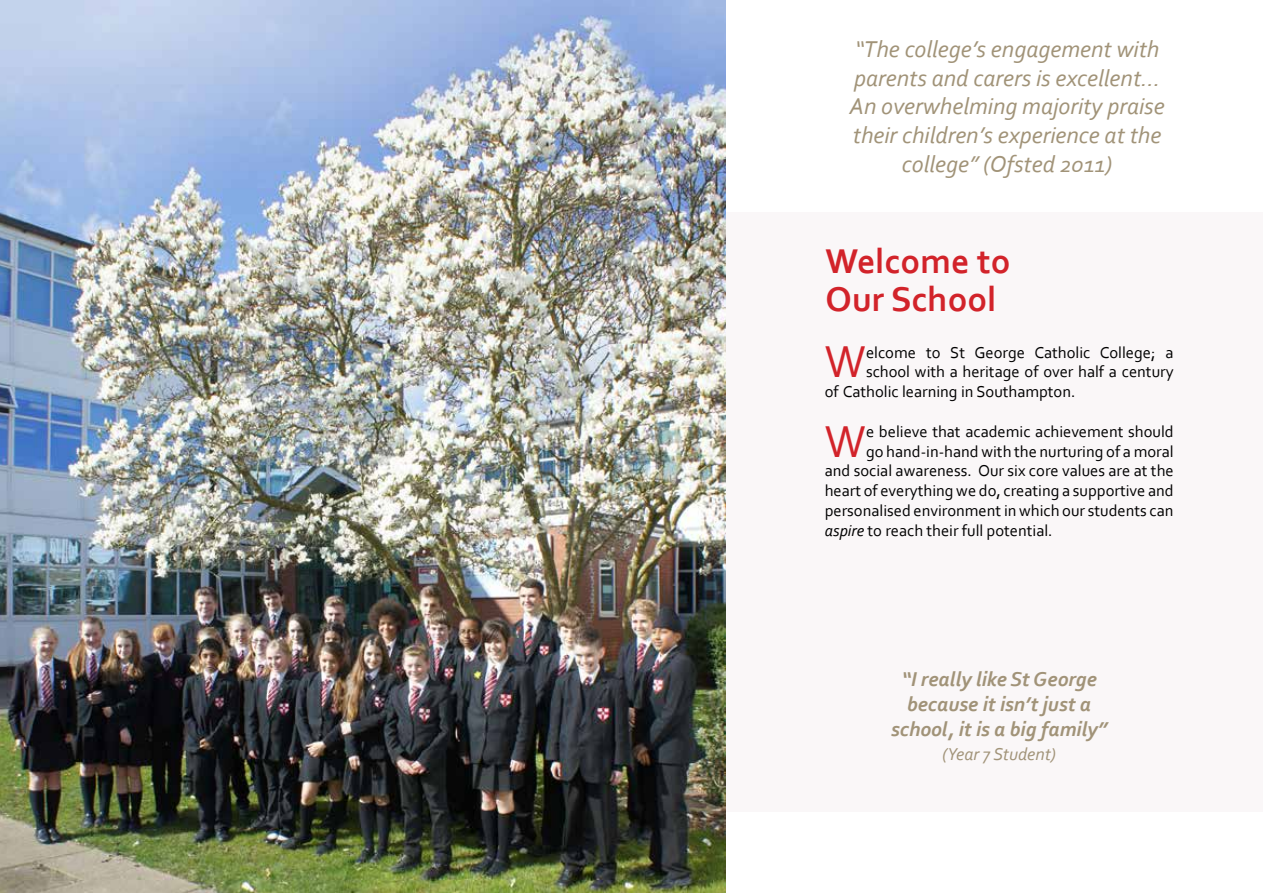
<style>
.page{position:relative;width:1263px;height:893px;background:#fff}
.page>*{position:absolute;margin:0;border:0;box-sizing:border-box;transform-origin:0 0}
.t1{font:46.8px "Corbel";color:#d2232a}
.t2{font:700 36px/37.5px "Corbel";color:#d2232a}
.t3{font:italic 24px/28.8px "Corbel";color:#a19378;text-align:center}
.t4{font:italic 700 21px/25.2px "Corbel";color:#a19378;text-align:center}
.t5{font:italic 18px "Corbel";color:#a19378}
.t6{font:16.5px "Corbel";color:#000}
.s1{font-style:italic}
</style>
<div class="page">
<div style="left:0;top:213px;width:1263px;height:599px;background:#faf7f8"></div>
<img style="left:0;top:0;width:725px;height:893px">
<h3 class="t3" style="left:849px;top:34px;width:317px">“The college’s engagement with parents and carers is excellent...<br>An overwhelming majority praise their children’s experience at the college” (Ofsted 2011)</h3>
<h2 class="t2" style="left:826px;top:242px;width:186px">Welcome to<br>Our School</h2>
<h1 class="t1" style="left:825px;top:333px;width:43px">W</h1>
<p class="t6" style="left:866px;top:342px;width:309px">elcome to St George Catholic College; a</p>
<p class="t6" style="left:866px;top:362px;width:309px">school with a heritage of over half a century</p>
<p class="t6" style="left:825px;top:381px;width:252px">of Catholic learning in Southampton.</p>
<h1 class="t1" style="left:825px;top:412px;width:43px">W</h1>
<p class="t6" style="left:866px;top:421px;width:309px">e believe that academic achievement should</p>
<p class="t6" style="left:866px;top:441px;width:309px">go hand-in-hand with the nurturing of a moral</p>
<p class="t6" style="left:825px;top:461px;width:350px">and social awareness. Our six core values are at the</p>
<p class="t6" style="left:825px;top:480px;width:350px">heart of everything we do, creating a supportive and</p>
<p class="t6" style="left:825px;top:500px;width:350px">personalised environment in which our students can</p>
<p class="t6" style="left:825px;top:520px;width:229px"><span class="s1">aspire</span> to reach their full potential.</p>
<p class="t4" style="left:891px;top:666px;width:218px">“I really like St George because it isn’t just a school, it is a big family”</p>
<p class="t5" style="left:942px;top:743px;width:115px">(Year 7 Student)</p>
</div>
